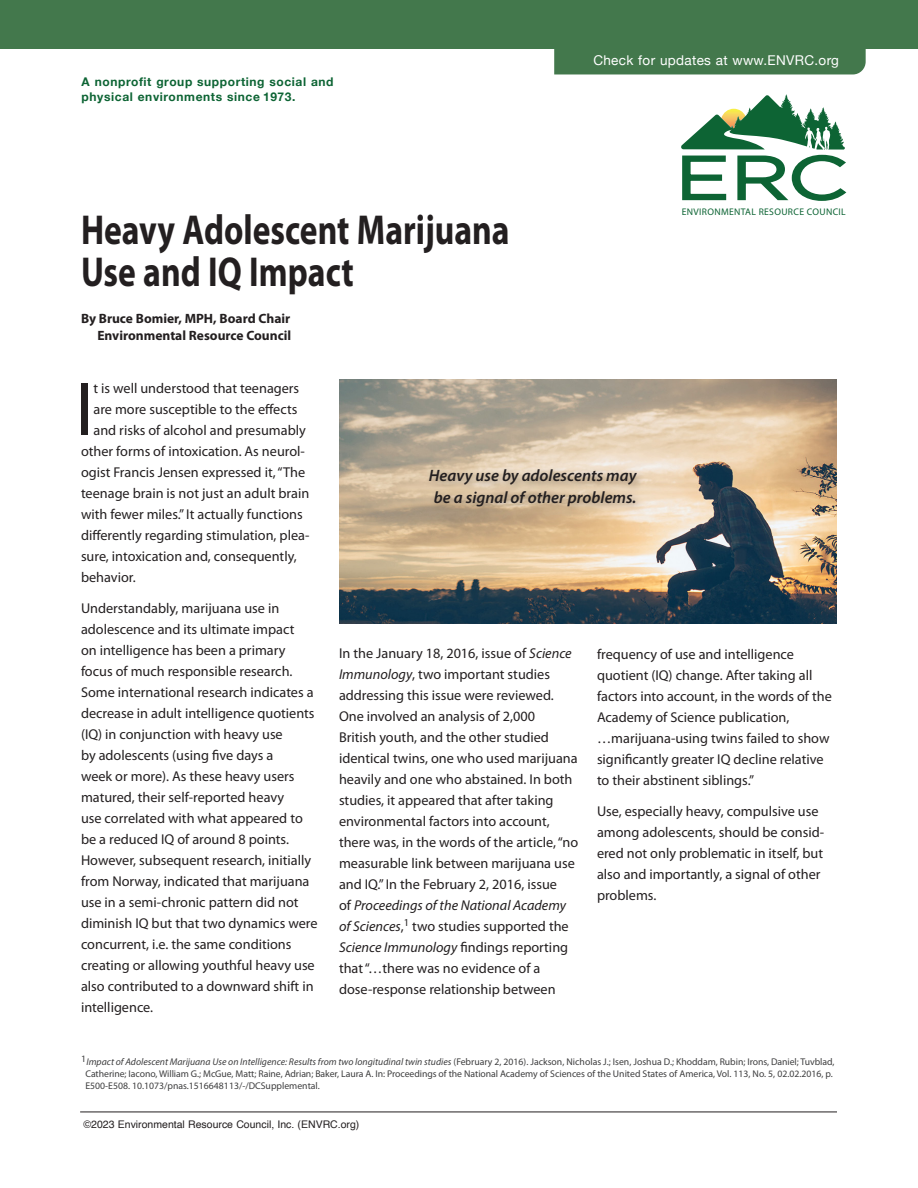
<style>
.page{position:relative;width:918px;height:1188px;background:#fff}
.page>*{position:absolute;margin:0;border:0;box-sizing:border-box;transform-origin:0 0}
.Body_text{font:76.5px "Myriad Pro";color:#231f20}
.Main_Title{font:700 42px/42px "Myriad Pro";color:#231f20;scale:.8 1}
.t1{font:italic 600 16.5px/22px "Myriad Pro";color:#231f20;text-align:center}
.Body_text-2{font:14.25px/21px "Myriad Pro";color:#231f20}
.Paragraph_Style_1{font:700 13.5px "Myriad Pro";color:#231f20}
.t2{font:13.5px "Helvetica Neue";letter-spacing:.025em;color:#fff}
.Header_black{font:700 12px/14.4px "Helvetica Neue";letter-spacing:.05em;color:#0d6434}
.t3{font:10.5px "Helvetica";color:#231f20}
.Bullets2{font:9.75px/12px "Myriad Pro";color:#3e3e3f}
.t4{font:9.6px "Myriad Pro";letter-spacing:.035em;color:#0d6434}
.s1{font-style:italic}
</style>
<div class="page">
<svg style="left:681px;top:94px;width:166px;height:107px"></svg>
<div style="left:554px;top:49px;width:312px;height:25px;background:#43784c"></div>
<div style="left:0;top:0;width:918px;height:49px;background:#43784c"></div>
<hr style="left:80px;top:1112px;width:757px;height:1px;background:#231f20">
<img style="left:339px;top:379px;width:498px;height:245px">
<div style="left:424px;top:465px;width:222px;height:50px;background:#231f20;opacity:.35"></div>
<p class="Header_black" style="left:82px;top:75px;width:254px">A nonprofit group supporting social and physical environments since 1973.</p>
<p class="Main_Title" style="left:81px;top:208px;width:537px">Heavy Adolescent Marijuana<br>Use and IQ Impact</p>
<p class="Paragraph_Style_1" style="left:81px;top:309px;width:211px">By Bruce Bomier, MPH, Board Chair</p>
<p class="Paragraph_Style_1" style="left:97px;top:327px;width:195px">Environmental Resource Council</p>
<p class="t2" style="left:593px;top:50px;width:247px">Check for updates at www.ENVRC.org</p>
<p class="t4" style="left:682px;top:206px;width:165px">ENVIRONMENTAL RESOURCE COUNCIL</p>
<p class="Body_text" style="left:75px;top:362px;width:20px">I</p>
<p class="Body_text-2" style="left:93px;top:378px;width:207px">t is well understood that teenagers</p>
<p class="Body_text-2" style="left:93px;top:399px;width:205px">are more susceptible to the effects</p>
<p class="Body_text-2" style="left:93px;top:420px;width:214px">and risks of alcohol and presumably</p>
<p class="Body_text-2" style="left:81px;top:441px;width:225px">other forms of intoxication. As neurol-</p>
<p class="Body_text-2" style="left:81px;top:462px;width:226px">ogist Francis Jensen expressed it, “The</p>
<p class="Body_text-2" style="left:81px;top:483px;width:230px">teenage brain is not just an adult brain</p>
<p class="Body_text-2" style="left:81px;top:504px;width:223px">with fewer miles.” It actually functions</p>
<p class="Body_text-2" style="left:81px;top:525px;width:230px">differently regarding stimulation, plea-</p>
<p class="Body_text-2" style="left:81px;top:546px;width:217px">sure, intoxication and, consequently,</p>
<p class="Body_text-2" style="left:81px;top:567px;width:56px">behavior.</p>
<p class="Body_text-2" style="left:81px;top:598px;width:238px">Understandably, marijuana use in adolescence and its ultimate impact<br>on intelligence has been a primary focus of much responsible research.<br>Some international research indicates a decrease in adult intelligence quotients (IQ) in conjunction with heavy use<br>by adolescents (using five days a<br>week or more). As these heavy users matured, their self-reported heavy<br>use correlated with what appeared to be a reduced IQ of around 8 points.<br>However, subsequent research, initially from Norway, indicated that marijuana use in a semi-chronic pattern did not diminish IQ but that two dynamics were concurrent, i.e. the same conditions creating or allowing youthful heavy use also contributed to a downward shift in intelligence.</p>
<p class="t1" style="left:429px;top:464px;width:209px">Heavy use by adolescents may be a signal of other problems.</p>
<p class="Body_text-2" style="left:339px;top:642px;width:241px">In the January 18, 2016, issue of <span class="s1">Science Immunology</span>, two important studies addressing this issue were reviewed.<br>One involved an analysis of 2,000<br>British youth, and the other studied identical twins, one who used marijuana heavily and one who abstained. In both studies, it appeared that after taking environmental factors into account, there was, in the words of the article, “no measurable link between marijuana use and IQ.” In the February 2, 2016, issue<br>of <span class="s1">Proceedings of the National Academy of Sciences</span>,<sup>1</sup> two studies supported the <span class="s1">Science Immunology</span> findings reporting that “…there was no evidence of a dose-response relationship between</p>
<p class="Body_text-2" style="left:597px;top:644px;width:236px">frequency of use and intelligence quotient (IQ) change. After taking all factors into account, in the words of the Academy of Science publication, …marijuana-using twins failed to show significantly greater IQ decline relative to their abstinent siblings.”</p>
<p class="Body_text-2" style="left:597px;top:801px;width:229px">Use, especially heavy, compulsive use among adolescents, should be consid&shy;ered not only problematic in itself, but also and importantly, a signal of other problems.</p>
<p class="Bullets2" style="left:86px;top:1055px;width:751px;text-indent:-4px">1<span class="s1">Impact of Adolescent Marijuana Use on Intelligence: Results from two longitudinal twin studies</span> (February 2, 2016). Jackson, Nicholas J.; Isen, Joshua D.; Khoddam, Rubin; Irons, Daniel; Tuvblad,<br>Catherine; Iacono, William G.; McGue, Matt; Raine, Adrian; Baker, Laura A. In: Proceedings of the National Academy of Sciences of the United States of America, Vol. 113, No. 5, 02.02.2016, p.<br>E500-E508. 10.1073/pnas.1516648113/-/DCSupplemental.</p>
<p class="t3" style="left:84px;top:1116px;width:277px">©2023 Environmental Resource Council, Inc. (ENVRC.org)</p>
</div>
